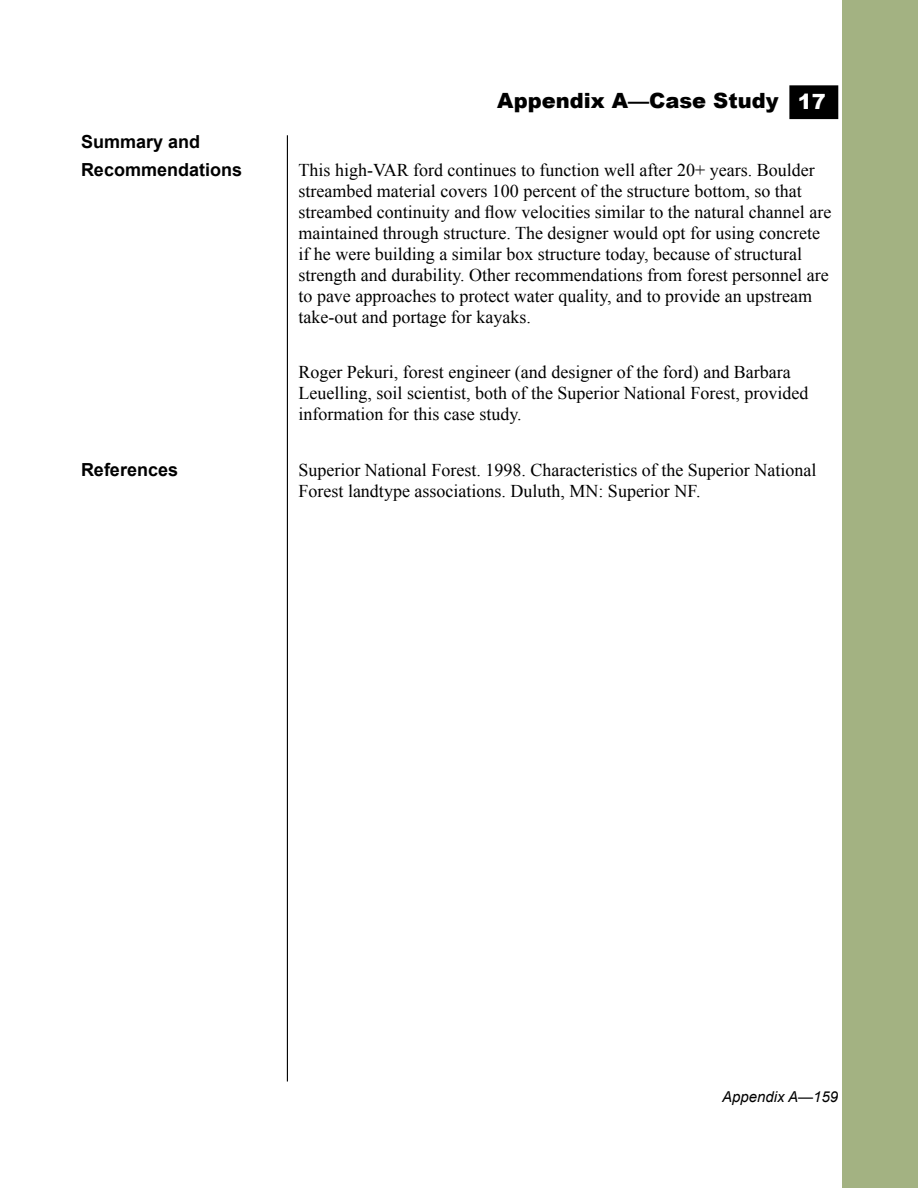
<style>
.page{position:relative;width:918px;height:1188px;background:#fff}
.page>*{position:absolute;margin:0;border:0;box-sizing:border-box;transform-origin:0 0}
.t1{font:900 21px "Arial";color:#000}
.t2{font:900 21px "Arial";color:#fff}
.indent{font:18px/21px "Times New Roman";color:#000}
.indent-2{font:700 18px "Arial";color:#000}
.t3{font:italic 15px "Arial";color:#000}
</style>
<div class="page">
<hr style="left:287px;top:135px;width:1px;height:947px;background:#000">
<div style="left:790px;top:86px;width:48px;height:32px;background:#000"></div>
<div style="left:789px;top:85px;width:49px;height:34px;border:2px solid #000"></div>
<div style="left:843px;top:0;width:75px;height:1188px;background:#a3b282"></div>
<p class="t1" style="left:497px;top:89px;width:283px">Appendix A—Case Study</p>
<p class="t2" style="left:798px;top:90px;width:30px">17</p>
<p class="indent-2" style="left:81px;top:132px;width:121px">Summary and</p>
<p class="indent-2" style="left:81px;top:159px;width:163px">Recommendations</p>
<p class="indent" style="left:298px;top:159px;width:534px">This high-VAR ford continues to function well after 20+ years. Boulder streambed material covers 100 percent of the structure bottom, so that streambed continuity and flow velocities similar to the natural channel are maintained through structure. The designer would opt for using concrete if he were building a similar box structure today, because of structural strength and durability. Other recommendations from forest personnel are to pave approaches to protect water quality, and to provide an upstream take-out and portage for kayaks.</p>
<p class="indent" style="left:298px;top:362px;width:511px">Roger Pekuri, forest engineer (and designer of the ford) and Barbara<br>Leuelling, soil scientist, both of the Superior National Forest, provided information for this case study.</p>
<p class="indent-2" style="left:81px;top:459px;width:99px">References</p>
<p class="indent" style="left:298px;top:459px;width:519px">Superior National Forest. 1998. Characteristics of the Superior National<br>Forest landtype associations. Duluth, MN: Superior NF.</p>
<p class="t3" style="left:722px;top:1088px;width:118px">Appendix A—159</p>
</div>
